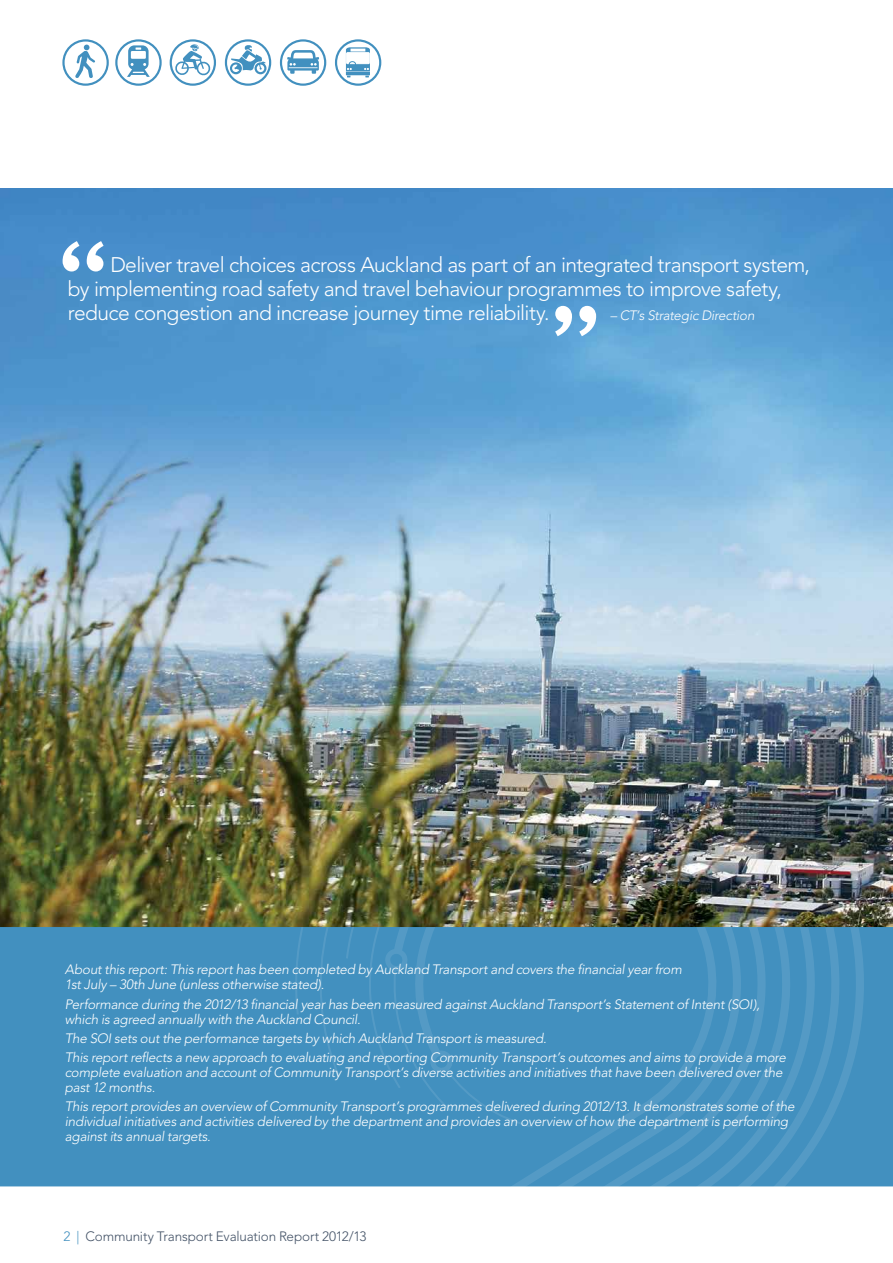
<style>
.page{position:relative;width:893px;height:1263px;background:#fff}
.page>*{position:absolute;margin:0;border:0;box-sizing:border-box;transform-origin:0 0}
.t1{font:135px "Andale Mono";color:#fff}
.t2{font:300 21px/24px "Avenir";letter-spacing:-.03em;color:#fff}
.t3{font:italic 300 13.5px/15px "Avenir";letter-spacing:-.015em;color:#fff}
.t4{font:300 13.5px "Avenir";letter-spacing:-.015em;color:#455468}
.s1{color:#4290bf}
</style>
<div class="page">
<svg style="left:116px;top:40px;width:45px;height:45px"></svg>
<div style="left:115px;top:39px;width:47px;height:47px;border:2px solid #4290bf;border-radius:50%"></div>
<svg style="left:127px;top:45px;width:23px;height:32px"></svg>
<svg style="left:171px;top:40px;width:44px;height:45px"></svg>
<div style="left:170px;top:39px;width:46px;height:47px;border:2px solid #4290bf;border-radius:50%"></div>
<svg style="left:174px;top:44px;width:37px;height:32px"></svg>
<svg style="left:336px;top:40px;width:44px;height:45px"></svg>
<div style="left:335px;top:39px;width:46px;height:47px;border:2px solid #4290bf;border-radius:50%"></div>
<svg style="left:346px;top:47px;width:24px;height:30px"></svg>
<div style="left:349px;top:61px;width:7px;height:6px;border:1px solid #4290bf;border-radius:50%"></div>
<svg style="left:63px;top:40px;width:45px;height:45px"></svg>
<div style="left:62px;top:39px;width:47px;height:47px;border:2px solid #4290bf;border-radius:50%"></div>
<svg style="left:75px;top:45px;width:20px;height:33px"></svg>
<svg style="left:226px;top:40px;width:44px;height:45px"></svg>
<div style="left:225px;top:39px;width:46px;height:47px;border:2px solid #4290bf;border-radius:50%"></div>
<svg style="left:230px;top:45px;width:36px;height:29px"></svg>
<svg style="left:281px;top:40px;width:44px;height:45px"></svg>
<div style="left:280px;top:39px;width:46px;height:47px;border:2px solid #4290bf;border-radius:50%"></div>
<svg style="left:287px;top:50px;width:32px;height:24px"></svg>
<img style="left:0;top:188px;width:893px;height:739px">
<div style="left:873px;top:927px;width:20px;height:259px;background:#4290bf"></div>
<svg style="left:841px;top:927px;width:32px;height:259px;background:#4491bf"></svg>
<svg style="left:823px;top:927px;width:18px;height:259px;background:#4793c0"></svg>
<svg style="left:798px;top:927px;width:25px;height:259px;background:#4793c0"></svg>
<svg style="left:772px;top:927px;width:26px;height:259px;background:#4793c0"></svg>
<svg style="left:747px;top:927px;width:25px;height:259px;background:#4793c0"></svg>
<div style="left:0;top:927px;width:747px;height:259px;background:#4290bf"></div>
<h1 class="t1" style="left:43px;top:202px;width:83px">“</h1>
<h2 class="t2" style="left:68px;top:301px;width:483px">reduce congestion and increase journey time reliability.</h2>
<h1 class="t1" style="left:615px;top:376px;width:82px;rotate:-180deg">“</h1>
<p class="t3" style="left:610px;top:308px;width:146px">– CT’s Strategic Direction</p>
<h2 class="t2" style="left:68px;top:253px;width:744px;text-indent:43px">Deliver travel choices across Auckland as part of an integrated transport system, by implementing road safety and travel behaviour programmes to improve safety,</h2>
<p class="t3" style="left:65px;top:962px;width:619px">About this report: This report has been completed by Auckland Transport and covers the financial year from<br>1st July – 30th June (unless otherwise stated).</p>
<p class="t3" style="left:65px;top:996px;width:697px">Performance during the 2012/13 financial year has been measured against Auckland Transport’s Statement of Intent (SOI), which is agreed annually with the Auckland Council.</p>
<p class="t3" style="left:65px;top:1029px;width:723px;line-height:19.2px">The SOI sets out the performance targets by which Auckland Transport is measured.<br>This report reflects a new approach to evaluating and reporting Community Transport’s outcomes and aims to provide a more</p>
<p class="t3" style="left:65px;top:1065px;width:719px">complete evaluation and account of Community Transport’s diverse activities and initiatives that have been delivered over the past 12 months.</p>
<p class="t3" style="left:65px;top:1099px;width:731px">This report provides an overview of Community Transport’s programmes delivered during 2012/13. It demonstrates some of the individual initiatives and activities delivered by the department and provides an overview of how the department is performing against its annual targets.</p>
<p class="t4" style="left:63px;top:1228px;width:304px"><span class="s1">2 |</span> Community Transport Evaluation Report 2012/13</p>
</div>
